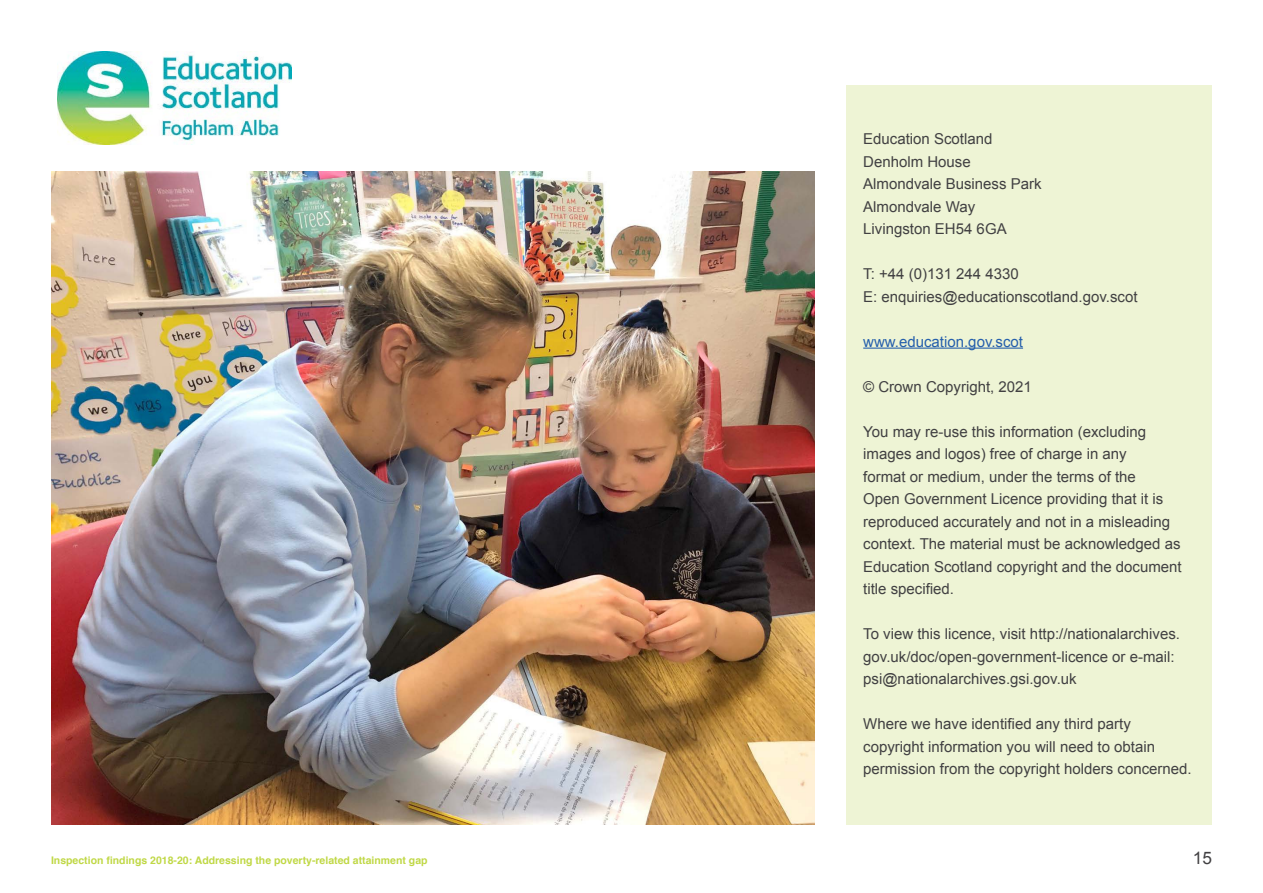
<style>
.page{position:relative;width:1263px;height:893px;background:#fff}
.page>*{position:absolute;margin:0;border:0;box-sizing:border-box;transform-origin:0 0}
.t1{font:17.25px "Arial";color:#414042}
.Normal_text{font:15px/22.5px "Arial";color:#414042}
.Sub_heading_after_He{font:15px "Arial";color:#255fac}
.t2{font:700 10.5px "Helvetica";color:#c0d846}
</style>
<div class="page">
<img style="left:57px;top:51px;width:234px;height:94px">
<div style="left:846px;top:85px;width:366px;height:740px;background:#eef4d5"></div>
<hr style="left:863px;top:348px;width:160px;height:1px;background:#255fac">
<img style="left:51px;top:171px;width:763px;height:654px">
<p class="Normal_text" style="left:863px;top:128px;width:131px">Education Scotland</p>
<p class="Normal_text" style="left:863px;top:150px;width:109px">Denholm House</p>
<p class="Normal_text" style="left:863px;top:173px;width:180px">Almondvale Business Park</p>
<p class="Normal_text" style="left:863px;top:195px;width:113px">Almondvale Way</p>
<p class="Normal_text" style="left:863px;top:218px;width:145px">Livingston EH54 6GA</p>
<p class="Normal_text" style="left:863px;top:263px;width:157px">T: +44 (0)131 244 4330</p>
<p class="Normal_text" style="left:863px;top:285px;width:276px">E: enquiries@educationscotland.gov.scot</p>
<p class="Sub_heading_after_He" style="left:863px;top:331px;width:161px">www.education.gov.scot</p>
<p class="Normal_text" style="left:863px;top:375px;width:170px">© Crown Copyright, 2021</p>
<p class="Normal_text" style="left:863px;top:420px;width:320px">You may re-use this information (excluding images and logos) free of charge in any<br>format or medium, under the terms of the<br>Open Government Licence providing that it is reproduced accurately and not in a misleading context. The material must be acknowledged as Education Scotland copyright and the document title specified.</p>
<p class="Normal_text" style="left:863px;top:623px;width:318px">To view this licence, visit http://nationalarchives. gov.uk/doc/open-government-licence or e-mail: psi@nationalarchives.gsi.gov.uk</p>
<p class="Normal_text" style="left:863px;top:713px;width:330px">Where we have identified any third party copyright information you will need to obtain permission from the copyright holders concerned.</p>
<p class="t2" style="left:51px;top:852px;width:378px">Inspection findings 2018-20: Addressing the poverty-related attainment gap</p>
<p class="t1" style="left:1193px;top:847px;width:21px">15</p>
</div>
